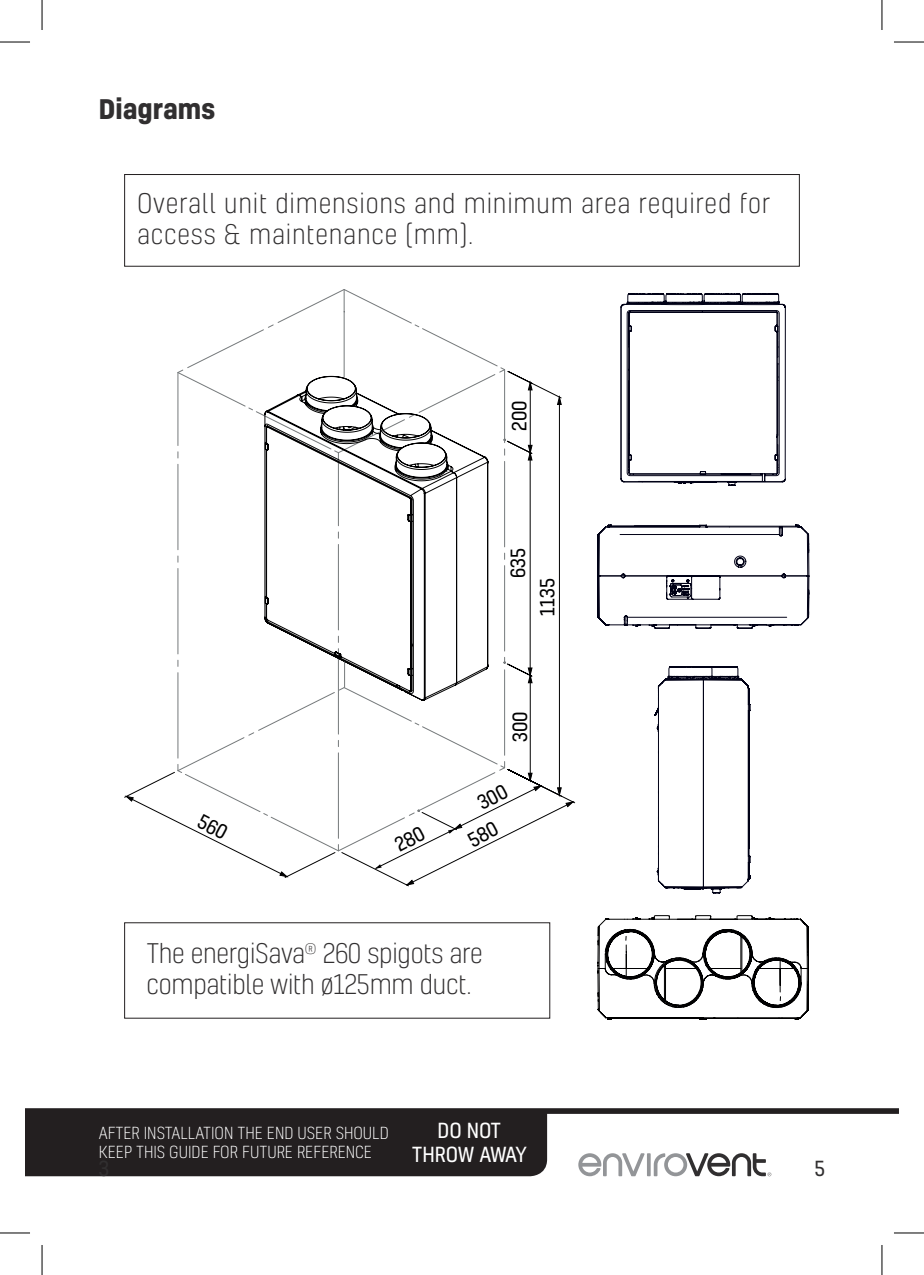
<style>
.page{position:relative;width:924px;height:1275px;background:#fff}
.page>*{position:absolute;margin:0;border:0;box-sizing:border-box;transform-origin:0 0}
.t1{font:300 26px/31.2px "Kelson";letter-spacing:.03em;color:#312f30}
.t2{font:300 26px/31.2px "Kelson";letter-spacing:-.01em;color:#312f30}
.t3{font:700 26px "Kelson";color:#312f30}
.t4{font:20px/24px "Kelson";letter-spacing:-.01em;color:#fff;text-align:center}
.t5{font:20px "Kelson";color:#312f30}
.t6{font:18.8px "Kelson";color:#000001}
.t7{font:300 16px/19.2px "Kelson";color:#fff}
</style>
<div class="page">
<svg style="left:25px;top:1108px;width:873px;height:68px;fill:#231f20"></svg>
<svg style="left:578px;top:1153px;width:193px;height:23px"></svg>
<svg style="left:597px;top:969px;width:224px;height:159px"></svg>
<svg style="left:597px;top:535px;width:213px;height:434px"></svg>
<div style="left:124px;top:174px;width:675px;height:93px;border:1px solid #231f20"></div>
<svg style="left:613px;top:664px;width:154px;height:229px"></svg>
<svg style="left:597px;top:174px;width:203px;height:120px"></svg>
<svg style="left:597px;top:294px;width:212px;height:335px"></svg>
<hr style="left:0;top:42px;width:30px;height:1px;background:#000">
<hr style="left:893px;top:42px;width:30px;height:1px;background:#000">
<hr style="left:0;top:1232px;width:30px;height:1px;background:#000">
<hr style="left:893px;top:1232px;width:30px;height:1px;background:#000">
<hr style="left:42px;top:0;width:1px;height:30px;background:#000">
<hr style="left:42px;top:1245px;width:1px;height:30px;background:#000">
<hr style="left:881px;top:0;width:1px;height:30px;background:#000">
<hr style="left:881px;top:1245px;width:1px;height:30px;background:#000">
<svg style="left:126px;top:289px;width:446px;height:596px"></svg>
<p class="t3" style="left:99px;top:90px;width:118px">Diagrams</p>
<p class="t1" style="left:137px;top:187px;width:634px">Overall unit dimensions and minimum area required for access &amp; maintenance (mm).</p>
<p class="t6" style="left:507px;top:431px;width:32px;rotate:-90deg">200</p>
<p class="t6" style="left:505px;top:578px;width:32px;rotate:-90deg">635</p>
<p class="t6" style="left:535px;top:615px;width:39px;rotate:-90deg">1135</p>
<p class="t6" style="left:507px;top:742px;width:32px;rotate:-90deg">300</p>
<p class="t2" style="left:146px;top:937px;width:338px">The energiSava<sup>®</sup> 260 spigots are compatible with ø125mm duct.</p>
<p class="t7" style="left:99px;top:1123px;width:291px">AFTER INSTALLATION THE END USER SHOULD<br>KEEP THIS GUIDE FOR FUTURE REFERENCE</p>
<p class="t4" style="left:411px;top:1118px;width:117px">DO NOT<br>THROW AWAY</p>
<p class="t5" style="left:814px;top:1155px;width:12px">5</p>
</div>
